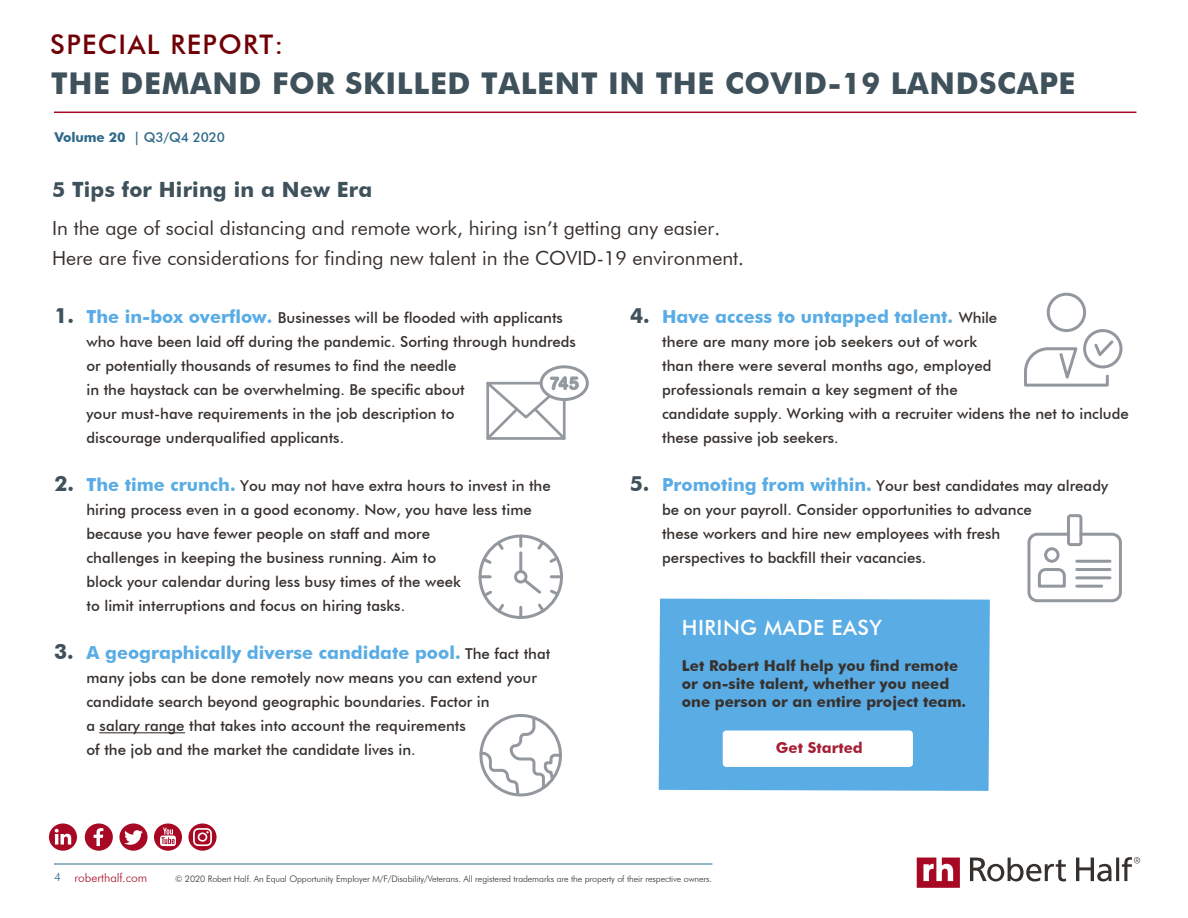
<style>
.page{position:relative;width:1188px;height:918px;background:#fff}
.page>*{position:absolute;margin:0;border:0;box-sizing:border-box;transform-origin:0 0}
.t1{font:700 30px "Futura BT";letter-spacing:.02em;color:#3f515b}
.t2{font:500 27px "Futura BT";letter-spacing:.05em;color:#700006}
.t3{font:700 21px "Futura BT";letter-spacing:.01em;color:#3f515b}
.t4{font:500 21px "Futura BT";letter-spacing:.02em;color:#fff}
.t5{font:19.5px/30px "Futura BT";color:#37312d}
.t6{font:700 18px "Futura BT";color:#5aace5}
.t7{font:500 15px/24px "Futura BT";color:#37312d}
.t8{font:700 15px/18px "Futura BT";color:#37312d}
.t9{font:700 15px "Futura BT";color:#a62035}
.t10{font:500 13.5px "Futura BT";letter-spacing:-.01em;color:#2f6989}
.t11{font:300 12px "Futura BT";color:#a70824}
.t12{font:300 9px "Futura BT";letter-spacing:-.01em;color:#37312d}
.s1{font-weight:700}
.s2{font-weight:700;font-size:21px;color:#3f515b}
.s3{font-weight:700;font-size:18px;color:#5aace5}
.s4{font-size:21px;color:#3f515b}
.s5{font-weight:500;font-size:15px;color:#37312d}
.s6{color:#2f6989}
</style>
<div class="page">
<hr style="left:54px;top:864px;width:658px;height:1px;background:#2f6989">
<hr style="left:54px;top:112px;width:1082px;height:1px;background:#a70824">
<div style="left:479px;top:535px;width:84px;height:84px;border:3px solid #93989f;border-radius:50%"></div>
<svg style="left:519px;top:536px;width:3px;height:10px"></svg>
<svg style="left:535px;top:538px;width:26px;height:27px"></svg>
<svg style="left:481px;top:588px;width:26px;height:27px"></svg>
<svg style="left:480px;top:539px;width:26px;height:27px"></svg>
<svg style="left:480px;top:575px;width:10px;height:3px"></svg>
<hr style="left:519px;top:553px;width:3px;height:24px;background:#93989f">
<svg style="left:516px;top:573px;width:46px;height:44px"></svg>
<div style="left:516px;top:572px;width:10px;height:10px;background:#fff;border-radius:50%"></div>
<div style="left:514px;top:570px;width:13px;height:13px;border:3px solid #93989f;border-radius:50%"></div>
<div style="left:1047px;top:293px;width:39px;height:39px;border:3px solid #93989f;border-radius:50%"></div>
<div style="left:1083px;top:329px;width:39px;height:39px;border:3px solid #93989f;border-radius:50%"></div>
<svg style="left:1024px;top:338px;width:92px;height:49px"></svg>
<svg style="left:917px;top:858px;width:43px;height:30px"></svg>
<svg style="left:970px;top:858px;width:96px;height:23px"></svg>
<svg style="left:1076px;top:857px;width:64px;height:24px"></svg>
<svg style="left:119px;top:823px;width:29px;height:28px"></svg>
<svg style="left:154px;top:823px;width:28px;height:28px"></svg>
<svg style="left:49px;top:823px;width:28px;height:28px"></svg>
<svg style="left:85px;top:823px;width:28px;height:28px"></svg>
<svg style="left:188px;top:823px;width:29px;height:28px"></svg>
<svg style="left:193px;top:828px;width:19px;height:18px"></svg>
<div style="left:659px;top:599px;width:331px;height:192px;background:#5aace5"></div>
<div style="left:723px;top:730px;width:190px;height:37px;background:#fff;border-radius:4px"></div>
<hr style="left:100px;top:732px;width:85px;height:1px;background:#37312d">
<div style="left:1027px;top:533px;width:95px;height:69px;border:3px solid #93989f;border-radius:8px"></div>
<div style="left:1067px;top:514px;width:15px;height:32px;border:3px solid #93989f;border-radius:2px"></div>
<hr style="left:1077px;top:560px;width:33px;height:3px;background:#93989f">
<hr style="left:1077px;top:568px;width:33px;height:3px;background:#93989f">
<hr style="left:1077px;top:576px;width:33px;height:3px;background:#93989f">
<hr style="left:1077px;top:585px;width:25px;height:3px;background:#93989f">
<svg style="left:1037px;top:568px;width:29px;height:20px"></svg>
<div style="left:1044px;top:547px;width:16px;height:16px;border:3px solid #93989f;border-radius:50%"></div>
<svg style="left:479px;top:715px;width:83px;height:82px"></svg>
<svg style="left:541px;top:367px;width:46px;height:33px"></svg>
<div style="left:540px;top:365px;width:49px;height:36px;border:3px solid #93989f;border-radius:50%"></div>
<svg style="left:486px;top:376px;width:93px;height:64px"></svg>
<h2 class="t2" style="left:50px;top:28px;width:235px">SPECIAL REPORT:</h2>
<h1 class="t1" style="left:51px;top:65px;width:1026px">THE DEMAND FOR SKILLED TALENT IN THE COVID-19 LANDSCAPE</h1>
<p class="t10" style="left:55px;top:129px;width:172px"><span class="s1">Volume 20</span> | Q3/Q4 2020</p>
<h3 class="t3" style="left:52px;top:177px;width:322px">5 Tips for Hiring in a New Era</h3>
<h3 class="t5" style="left:52px;top:212px;width:694px">In the age of social distancing and remote work, hiring isn’t getting any easier.<br>Here are five considerations for finding new talent in the COVID-19 environment.</h3>
<p class="t7" style="left:87px;top:306px;width:491px;text-indent:-32px"><span class="s2">1.</span> <span class="s3">The in-box overflow.</span> Businesses will be flooded with applicants who have been laid off during the pandemic. Sorting through hundreds or potentially thousands of resumes to find the needle<br>in the haystack can be overwhelming. Be specific about<br>your must-have requirements in the job description to<br>discourage underqualified applicants.</p>
<p class="t7" style="left:87px;top:474px;width:466px;text-indent:-32px"><span class="s2">2.</span> <span class="s3">The time crunch.</span> You may not have extra hours to invest in the hiring process even in a good economy. Now, you have less time because you have fewer people on staff and more<br>challenges in keeping the business running. Aim to<br>block your calendar during less busy times of the week<br>to limit interruptions and focus on hiring tasks.</p>
<p class="t6" style="left:54px;top:642px;width:498px"><span class="s4">3.</span> A geographically diverse candidate pool. <span class="s5">The fact that</span></p>
<p class="t7" style="left:86px;top:666px;width:452px">many jobs can be done remotely now means you can extend your candidate search beyond geographic boundaries. Factor in<br>a salary range that takes into account the requirements<br>of the job and the market the candidate lives in.</p>
<p class="t6" style="left:630px;top:306px;width:369px"><span class="s4">4.</span> Have access to untapped talent. <span class="s5">While</span></p>
<p class="t7" style="left:662px;top:330px;width:468px">there are many more job seekers out of work<br>than there were several months ago, employed<br>professionals remain a key segment of the<br>candidate supply. Working with a recruiter widens the net to include these passive job seekers.</p>
<p class="t7" style="left:662px;top:474px;width:448px;text-indent:-32px"><span class="s2">5.</span> <span class="s3">Promoting from within.</span> Your best candidates may already be on your payroll. Consider opportunities to advance<br>these workers and hire new employees with fresh<br>perspectives to backfill their vacancies.</p>
<h3 class="t4" style="left:682px;top:615px;width:201px">HIRING MADE EASY</h3>
<p class="t8" style="left:682px;top:657px;width:286px">Let Robert Half help you find remote or on-site talent, whether you need one person or an entire project team.</p>
<p class="t9" style="left:776px;top:739px;width:88px">Get Started</p>
<p class="t11" style="left:54px;top:870px;width:95px"><span class="s6">4</span> roberthalf.com</p>
<p class="t12" style="left:175px;top:873px;width:539px">© 2020 Robert Half. An Equal Opportunity Employer M/F/Disability/Veterans. All registered trademarks are the property of their respective owners.</p>
</div>
